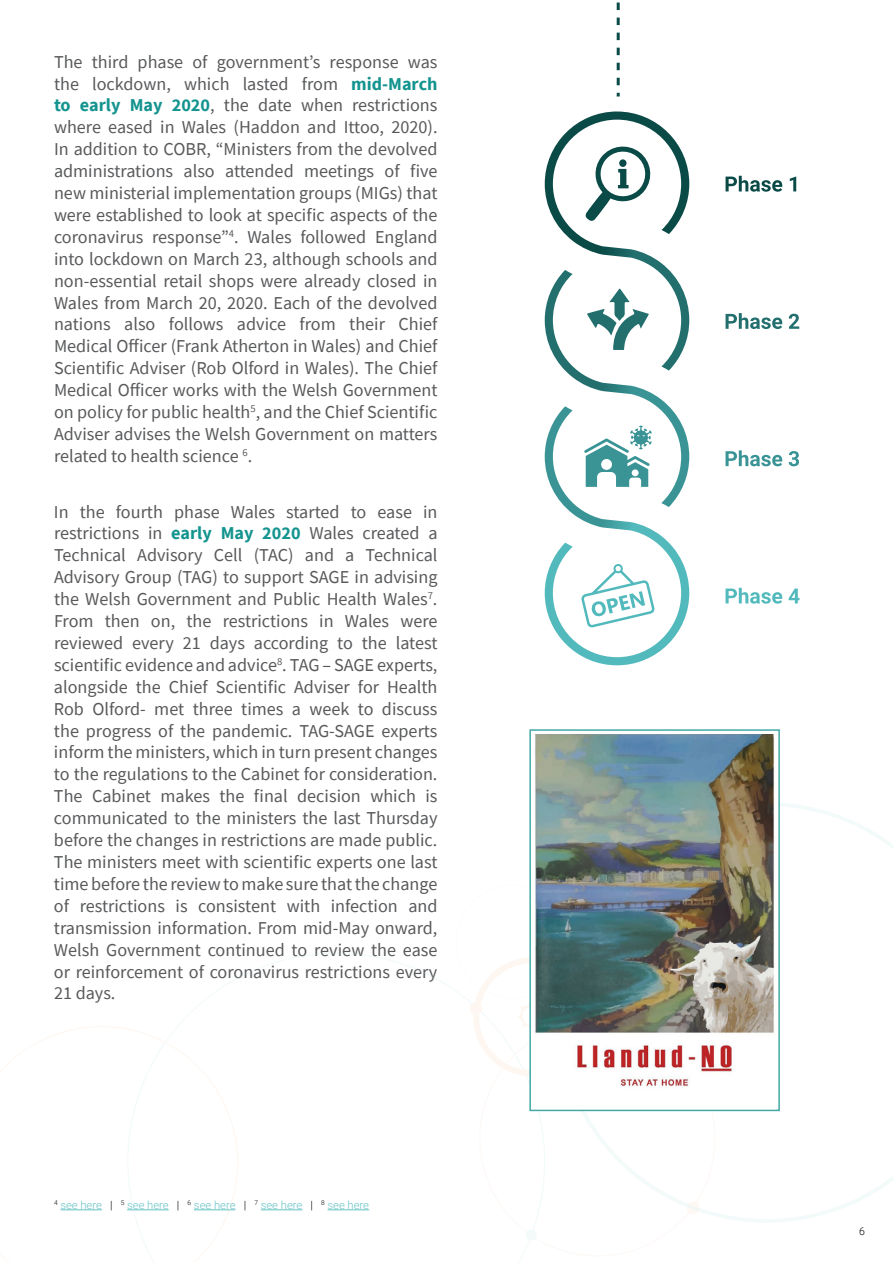
<style>
.page{position:relative;width:893px;height:1263px;background:#fff}
.page>*{position:absolute;margin:0;border:0;box-sizing:border-box;transform-origin:0 0}
.t1{font:18.15px/21.9px "Source Sans Pro";color:#58595b;text-align:justify}
.t2{font:300 11.25px "Roboto";color:#66c2c4}
.t3{font:300 10.5px "Roboto";color:#000}
.s1{font-weight:700;color:#14948f}
.s2{color:#000}
</style>
<div class="page">
<svg style="left:726px;top:803px;width:167px;height:419px"></svg>
<svg style="left:450px;top:958px;width:276px;height:298px"></svg>
<svg style="left:0;top:1026px;width:238px;height:237px"></svg>
<svg style="left:725px;top:176px;width:57px;height:16px"></svg>
<svg style="left:790px;top:177px;width:6px;height:14px"></svg>
<svg style="left:725px;top:313px;width:57px;height:16px"></svg>
<svg style="left:789px;top:314px;width:10px;height:15px"></svg>
<svg style="left:725px;top:450px;width:57px;height:16px"></svg>
<svg style="left:789px;top:451px;width:10px;height:15px"></svg>
<svg style="left:725px;top:588px;width:57px;height:16px"></svg>
<svg style="left:789px;top:588px;width:10px;height:15px"></svg>
<svg style="left:545px;top:111px;width:144px;height:554px"></svg>
<svg style="left:617px;top:2px;width:3px;height:95px"></svg>
<img style="left:532px;top:735px;width:245px;height:373px">
<div style="left:529px;top:729px;width:251px;height:382px;border:2px solid #42a8a6"></div>
<p class="t1" style="left:54px;top:51px;width:385px">The third phase of government’s response was the lockdown, which lasted from <span class="s1">mid-March to early May 2020</span>, the date when restrictions where eased in Wales (Haddon and Ittoo, 2020).<br>In addition to COBR, “Ministers from the devolved administrations also attended meetings of five new ministerial implementation groups (MIGs) that were established to look at specific aspects of the coronavirus response”<sup>4</sup>. Wales followed England into lockdown on March 23, although schools and non-essential retail shops were already closed in Wales from March 20, 2020. Each of the devolved nations also follows advice from their Chief Medical Officer (Frank Atherton in Wales) and Chief Scientific Adviser (Rob Olford in Wales). The Chief Medical Officer works with the Welsh Government on policy for public health<sup>5</sup>, and the Chief Scientific Adviser advises the Welsh Government on matters related to health science <sup>6</sup>.</p>
<p class="t1" style="left:54px;top:500px;width:385px">In the fourth phase Wales started to ease in restrictions in <span class="s1">early May 2020</span> Wales created a Technical Advisory Cell (TAC) and a Technical Advisory Group (TAG) to support SAGE in advising the Welsh Government and Public Health Wales<sup>7</sup>.<br>From then on, the restrictions in Wales were reviewed every 21 days according to the latest scientific evidence and advice<sup>8</sup>. TAG – SAGE experts, alongside the Chief Scientific Adviser for Health Rob Olford- met three times a week to discuss the progress of the pandemic. TAG-SAGE experts inform the ministers, which in turn present changes to the regulations to the Cabinet for consideration.<br>The Cabinet makes the final decision which is communicated to the ministers the last Thursday before the changes in restrictions are made public.<br>The ministers meet with scientific experts one last time before the review to make sure that the change of restrictions is consistent with infection and transmission information. From mid-May onward, Welsh Government continued to review the ease or reinforcement of coronavirus restrictions every 21 days.</p>
<p class="t2" style="left:54px;top:1197px;width:317px"><sup>4</sup> see here <span class="s2">|</span> <sup>5</sup> see here <span class="s2">|</span> <sup>6</sup> see here <span class="s2">|</span> <sup>7</sup> see here <span class="s2">|</span> <sup>8</sup> see here</p>
<p class="t3" style="left:859px;top:1224px;width:7px">6</p>
</div>
